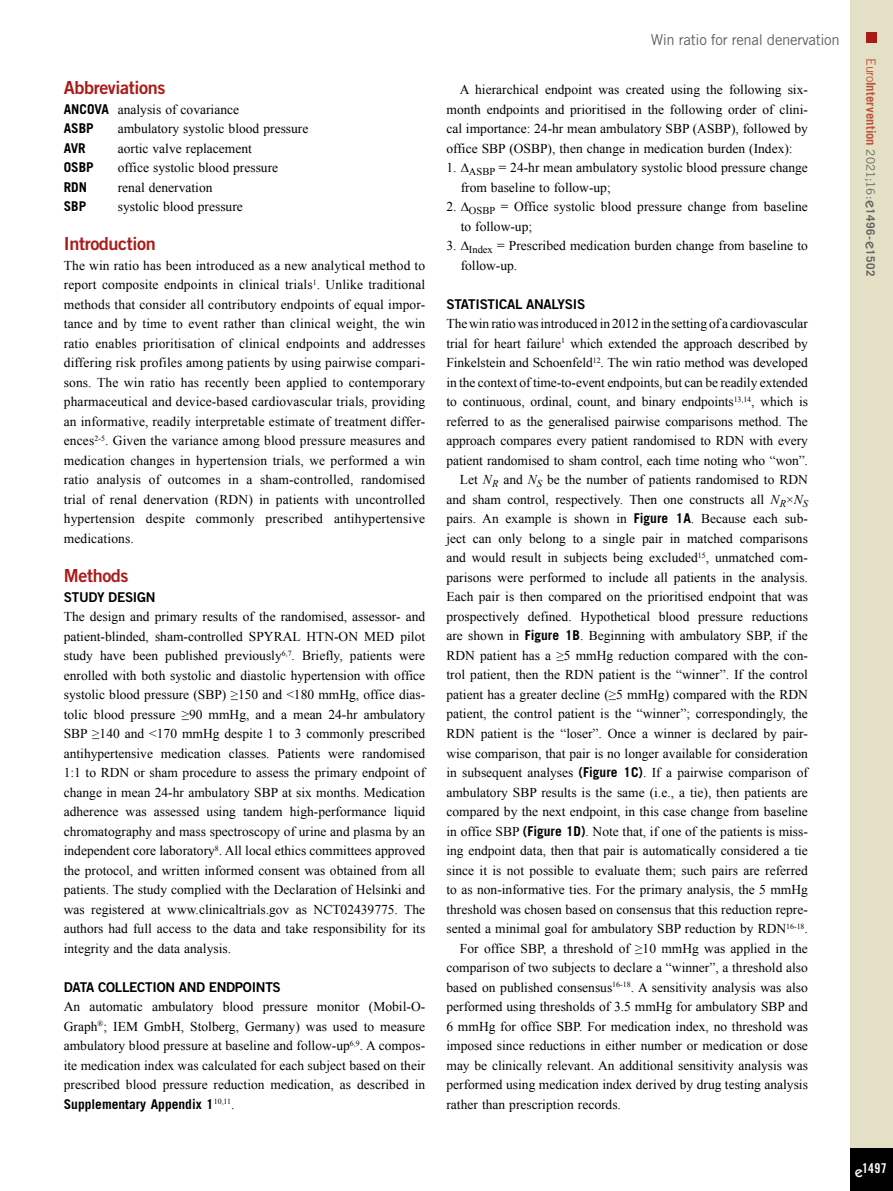
<style>
.page{position:relative;width:893px;height:1191px;background:#fff}
.page>*{position:absolute;margin:0;border:0;box-sizing:border-box;transform-origin:0 0}
.t1{font:18px "Trade Gothic LT Std Bd 2";letter-spacing:-.02em;color:#a91b18}
.t2{font:15px "Trade Gothic LT Std";letter-spacing:-.02em;color:#646363}
.t3{font:13.5px/19.5px "Times New Roman";color:#000;text-align:justify}
.t4{font:13.5px "Trade Gothic LT Std Bd 2";letter-spacing:-.02em;color:#000}
.t5{font:700 13.5px "Trade Gothic LT Std";color:#000}
.t6{font:13.5px "Trade Gothic LT Std Bd Cn 20";color:#fff}
.t7{font:700 12.75px "Trade Gothic LT Std";letter-spacing:.005em;color:#bc533d}
.s1{font-family:"Trade Gothic LT Std";font-weight:700}
.s2{font-family:"Times New Roman";font-weight:400}
.s3{font-style:italic}
.s4{font-weight:400}
.s5{font-weight:400;font-size:11.7px;color:#646363}
.s6{font-family:"ITC Kabel Std";font-weight:500;font-size:15px;color:#646363}
.s7{font-size:11.7px;color:#646363}
.s8{font-family:"ITC Kabel Std";font-weight:500;font-size:15px}
</style>
<div class="page">
<div style="left:850px;top:0;width:43px;height:1191px;background:#e4e0c5"></div>
<div style="left:850px;top:1148px;width:43px;height:43px;background:#000"></div>
<div style="left:866px;top:32px;width:11px;height:10px;background:#a91b18"></div>
<h1 class="t1" style="left:64px;top:77px;width:103px">Abbreviations</h1>
<p class="t3" style="left:64px;top:99px;width:177px"><span class="s1">ANCOVA</span> analysis of covariance</p>
<p class="t5" style="left:64px;top:120px;width:32px">ASBP</p>
<p class="t3" style="left:118px;top:119px;width:192px">ambulatory systolic blood pressure</p>
<p class="t5" style="left:64px;top:140px;width:24px">AVR</p>
<p class="t3" style="left:118px;top:138px;width:136px">aortic valve replacement</p>
<p class="t5" style="left:64px;top:159px;width:32px">OSBP</p>
<p class="t3" style="left:118px;top:158px;width:162px">office systolic blood pressure</p>
<p class="t5" style="left:64px;top:179px;width:25px">RDN</p>
<p class="t3" style="left:118px;top:177px;width:96px">renal denervation</p>
<p class="t5" style="left:64px;top:198px;width:24px">SBP</p>
<p class="t3" style="left:118px;top:197px;width:127px">systolic blood pressure</p>
<h1 class="t1" style="left:64px;top:233px;width:94px">Introduction</h1>
<p class="t3" style="left:64px;top:255px;width:363px">The win ratio has been introduced as a new analytical method to report composite endpoints in clinical trials<sup>1</sup>. Unlike traditional methods that consider all contributory endpoints of equal impor&shy;tance and by time to event rather than clinical weight, the win ratio enables prioritisation of clinical endpoints and addresses differing risk profiles among patients by using pairwise compari&shy;sons. The win ratio has recently been applied to contemporary pharmaceutical and device-based cardiovascular trials, providing an informative, readily interpretable estimate of treatment differ&shy;ences<sup>2-5</sup>. Given the variance among blood pressure measures and medication changes in hypertension trials, we performed a win ratio analysis of outcomes in a sham-controlled, randomised trial of renal denervation (RDN) in patients with uncontrolled hypertension despite commonly prescribed antihypertensive medications.</p>
<h1 class="t1" style="left:64px;top:564px;width:66px">Methods</h1>
<p class="t4" style="left:64px;top:588px;width:93px">STUDY DESIGN</p>
<p class="t3" style="left:64px;top:606px;width:363px">The design and primary results of the randomised, assessor- and patient-blinded, sham-controlled SPYRAL HTN-ON MED pilot study have been published previously<sup>6,7</sup>. Briefly, patients were enrolled with both systolic and diastolic hypertension with office systolic blood pressure (SBP) ≥150 and &lt;180 mmHg, office dias&shy;tolic blood pressure ≥90 mmHg, and a mean 24-hr ambulatory SBP ≥140 and &lt;170 mmHg despite 1 to 3 commonly prescribed antihypertensive medication classes. Patients were randomised 1:1 to RDN or sham procedure to assess the primary endpoint of change in mean 24-hr ambulatory SBP at six months. Medication adherence was assessed using tandem high-performance liquid chromatography and mass spectroscopy of urine and plasma by an independent core laboratory<sup>8</sup>. All local ethics committees approved the protocol, and written informed consent was obtained from all patients. The study complied with the Declaration of Helsinki and was registered at www.clinicaltrials.gov as NCT02439775. The authors had full access to the data and take responsibility for its integrity and the data analysis.</p>
<p class="t4" style="left:64px;top:978px;width:219px">DATA COLLECTION AND ENDPOINTS</p>
<p class="t3" style="left:64px;top:996px;width:363px">An automatic ambulatory blood pressure monitor (Mobil-O-Graph<sup>®</sup>; IEM GmbH, Stolberg, Germany) was used to measure ambulatory blood pressure at baseline and follow-up<sup>6,9</sup>. A compos&shy;ite medication index was calculated for each subject based on their prescribed blood pressure reduction medication, as described in</p>
<p class="t5" style="left:64px;top:1095px;width:172px">Supplementary Appendix 1<sup>10,11</sup><span class="s2">.</span></p>
<p class="t2" style="left:651px;top:30px;width:191px">Win ratio for renal denervation</p>
<p class="t3" style="left:446px;top:80px;width:363px;text-indent:14px">A hierarchical endpoint was created using the following six&shy;month endpoints and prioritised in the following order of clini&shy;cal importance: 24-hr mean ambulatory SBP (ASBP), followed by office SBP (OSBP), then change in medication burden (Index):</p>
<p class="t3" style="left:461px;top:158px;width:349px;text-indent:-14px">1. ∆<sub>ASBP</sub> = 24-hr mean ambulatory systolic blood pressure change from baseline to follow-up;</p>
<p class="t3" style="left:461px;top:197px;width:349px;text-indent:-14px">2. ∆<sub>OSBP</sub> = Office systolic blood pressure change from baseline to follow-up;</p>
<p class="t3" style="left:461px;top:236px;width:349px;text-indent:-14px">3. ∆<sub>Index</sub> = Prescribed medication burden change from baseline to follow-up.</p>
<p class="t4" style="left:446px;top:296px;width:140px">STATISTICAL ANALYSIS</p>
<p class="t3" style="left:446px;top:314px;width:363px">The win ratio was introduced in 2012 in the setting of a cardiovascular</p>
<p class="t3" style="left:446px;top:333px;width:363px">trial for heart failure<sup>1</sup> which extended the approach described by</p>
<p class="t3" style="left:446px;top:353px;width:363px">Finkelstein and Schoenfeld<sup>12</sup>. The win ratio method was developed</p>
<p class="t3" style="left:446px;top:372px;width:363px">in the context of time-to-event endpoints, but can be readily extended</p>
<p class="t3" style="left:446px;top:392px;width:363px">to continuous, ordinal, count, and binary endpoints<sup>13,14</sup>, which is</p>
<p class="t3" style="left:446px;top:411px;width:363px">referred to as the generalised pairwise comparisons method. The</p>
<p class="t3" style="left:446px;top:431px;width:363px">approach compares every patient randomised to RDN with every</p>
<p class="t3" style="left:446px;top:450px;width:363px">patient randomised to sham control, each time noting who “won”.</p>
<p class="t3" style="left:460px;top:470px;width:349px">Let <span class="s3">N</span><sub>R</sub> and <span class="s3">N</span><sub>S</sub> be the number of patients randomised to RDN</p>
<p class="t3" style="left:446px;top:489px;width:363px">and sham control, respectively. Then one constructs all <span class="s3">N</span><sub>R</sub>×<span class="s3">N</span><sub>S</sub></p>
<p class="t3" style="left:446px;top:509px;width:363px">pairs. An example is shown in <span class="s1">Figure 1A</span>. Because each sub-</p>
<p class="t3" style="left:446px;top:528px;width:363px">ject can only belong to a single pair in matched comparisons</p>
<p class="t3" style="left:446px;top:548px;width:363px">and would result in subjects being excluded<sup>15</sup>, unmatched com-</p>
<p class="t3" style="left:446px;top:567px;width:363px">parisons were performed to include all patients in the analysis.</p>
<p class="t3" style="left:446px;top:587px;width:363px">Each pair is then compared on the prioritised endpoint that was</p>
<p class="t3" style="left:446px;top:606px;width:363px">prospectively defined. Hypothetical blood pressure reductions</p>
<p class="t3" style="left:446px;top:626px;width:363px">are shown in <span class="s1">Figure 1B</span>. Beginning with ambulatory SBP, if the</p>
<p class="t3" style="left:446px;top:645px;width:363px">RDN patient has a ≥5 mmHg reduction compared with the con-</p>
<p class="t3" style="left:446px;top:665px;width:363px">trol patient, then the RDN patient is the “winner”. If the control</p>
<p class="t3" style="left:446px;top:684px;width:363px">patient has a greater decline (≥5 mmHg) compared with the RDN</p>
<p class="t3" style="left:446px;top:704px;width:363px">patient, the control patient is the “winner”; correspondingly, the</p>
<p class="t3" style="left:446px;top:723px;width:363px">RDN patient is the “loser”. Once a winner is declared by pair-</p>
<p class="t3" style="left:446px;top:743px;width:363px">wise comparison, that pair is no longer available for consideration</p>
<p class="t3" style="left:446px;top:762px;width:363px">in subsequent analyses <span class="s1">(Figure 1C)</span>. If a pairwise comparison of</p>
<p class="t3" style="left:446px;top:782px;width:363px">ambulatory SBP results is the same (i.e., a tie), then patients are</p>
<p class="t3" style="left:446px;top:801px;width:363px">compared by the next endpoint, in this case change from baseline</p>
<p class="t3" style="left:446px;top:821px;width:363px">in office SBP <span class="s1">(Figure 1D)</span>. Note that, if one of the patients is miss-</p>
<p class="t3" style="left:446px;top:840px;width:363px">ing endpoint data, then that pair is automatically considered a tie</p>
<p class="t3" style="left:446px;top:860px;width:363px">since it is not possible to evaluate them; such pairs are referred</p>
<p class="t3" style="left:446px;top:879px;width:363px">to as non-informative ties. For the primary analysis, the 5 mmHg</p>
<p class="t3" style="left:446px;top:899px;width:363px">threshold was chosen based on consensus that this reduction repre-</p>
<p class="t3" style="left:446px;top:918px;width:363px">sented a minimal goal for ambulatory SBP reduction by RDN<sup>16-18</sup>.</p>
<p class="t3" style="left:460px;top:938px;width:349px">For office SBP, a threshold of ≥10 mmHg was applied in the</p>
<p class="t3" style="left:446px;top:957px;width:363px">comparison of two subjects to declare a “winner”, a threshold also</p>
<p class="t3" style="left:446px;top:977px;width:363px">based on published consensus<sup>16-18</sup>. A sensitivity analysis was also</p>
<p class="t3" style="left:446px;top:996px;width:363px">performed using thresholds of 3.5 mmHg for ambulatory SBP and</p>
<p class="t3" style="left:446px;top:1016px;width:363px">6 mmHg for office SBP. For medication index, no threshold was</p>
<p class="t3" style="left:446px;top:1035px;width:363px">imposed since reductions in either number or medication or dose</p>
<p class="t3" style="left:446px;top:1055px;width:363px">may be clinically relevant. An additional sensitivity analysis was</p>
<p class="t3" style="left:446px;top:1074px;width:363px">performed using medication index derived by drug testing analysis</p>
<p class="t3" style="left:446px;top:1094px;width:176px">rather than prescription records.</p>
<p class="t7" style="left:879px;top:58px;width:219px;rotate:90deg"><span class="s4">Euro</span>Intervention <span class="s5">2021;16:</span><span class="s6">e</span><span class="s7">1496-</span><span class="s6">e</span><span class="s7">1502</span></p>
<p class="t6" style="left:855px;top:1160px;width:33px"><span class="s8">e</span>1497</p>
</div>
